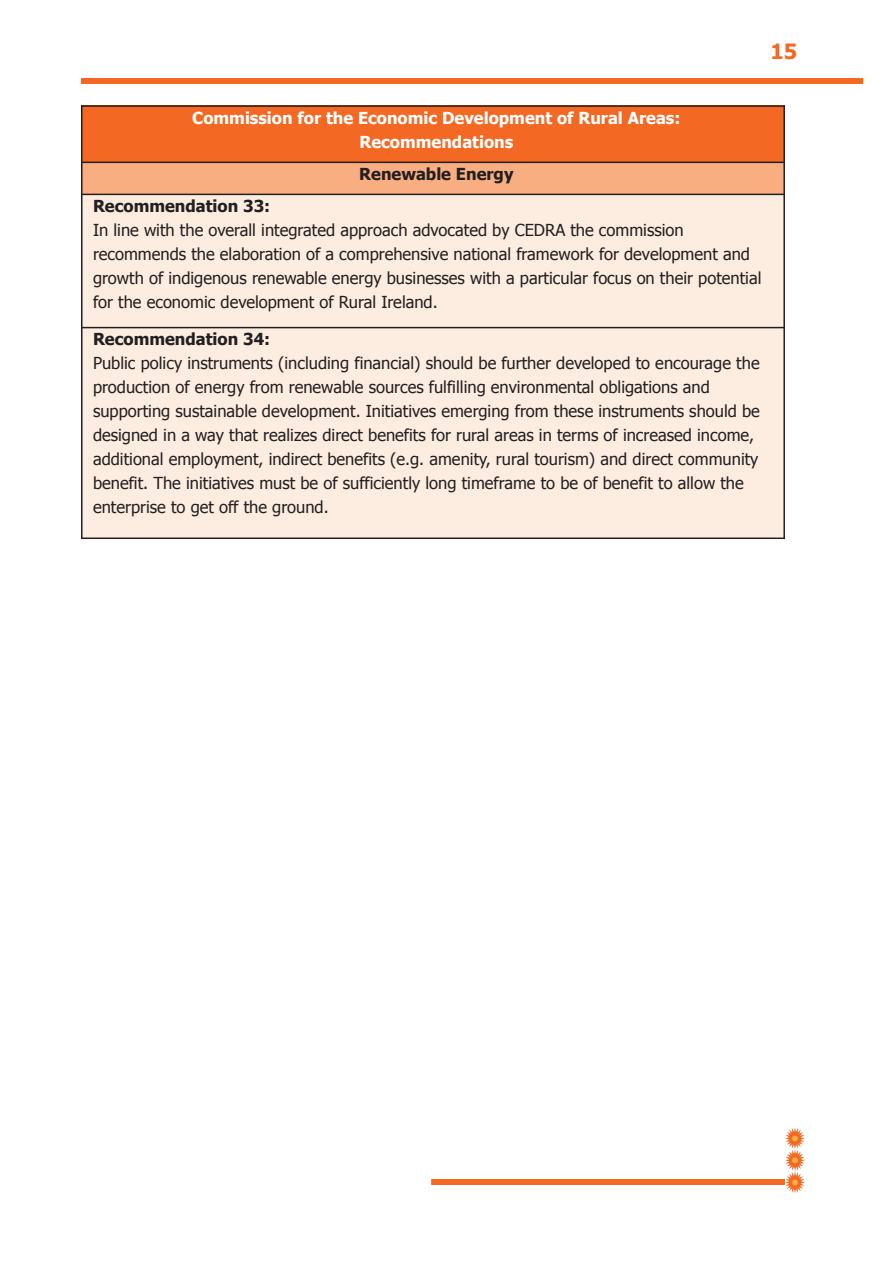
<style>
.page{position:relative;width:893px;height:1263px;background:#fff}
.page>*{position:absolute;margin:0;border:0;box-sizing:border-box;transform-origin:0 0}
.t1{font:700 21px "Tahoma";color:#f36822}
.t2{font:16.5px/24px "Tahoma";color:#231f20}
.t3{font:700 16.5px/24px "Tahoma";color:#fff;text-align:center}
.t4{font:700 16.5px "Tahoma";color:#231f20}
</style>
<div class="page">
<div style="left:81px;top:78px;width:782px;height:6px;background:#f36822"></div>
<div style="left:431px;top:1179px;width:354px;height:6px;background:#f36822"></div>
<svg style="left:785px;top:1127px;width:20px;height:66px"></svg>
<div style="left:81px;top:105px;width:703px;height:57px;background:#f36822"></div>
<div style="left:81px;top:162px;width:703px;height:32px;background:#f9ae81"></div>
<div style="left:81px;top:194px;width:703px;height:134px;background:#fdede0"></div>
<div style="left:81px;top:328px;width:703px;height:211px;background:#fdede0"></div>
<hr style="left:81px;top:105px;width:1px;height:434px;background:#231f20">
<hr style="left:783px;top:105px;width:2px;height:434px;background:#231f20">
<hr style="left:81px;top:105px;width:704px;height:2px;background:#231f20">
<hr style="left:81px;top:162px;width:704px;height:1px;background:#231f20">
<hr style="left:81px;top:194px;width:704px;height:1px;background:#231f20">
<hr style="left:81px;top:327px;width:704px;height:1px;background:#231f20">
<hr style="left:81px;top:537px;width:704px;height:2px;background:#231f20">
<p class="t1" style="left:770px;top:38px;width:28px">15</p>
<p class="t3" style="left:192px;top:105px;width:490px">Commission for the Economic Development of Rural Areas:<br>Recommendations</p>
<p class="t4" style="left:359px;top:164px;width:156px">Renewable Energy</p>
<p class="t4" style="left:93px;top:196px;width:179px">Recommendation 33:</p>
<p class="t2" style="left:93px;top:218px;width:670px">In line with the overall integrated approach advocated by CEDRA the commission recommends the elaboration of a comprehensive national framework for development and growth of indigenous renewable energy businesses with a particular focus on their potential for the economic development of Rural Ireland.</p>
<p class="t4" style="left:93px;top:329px;width:179px">Recommendation 34:</p>
<p class="t2" style="left:93px;top:351px;width:668px">Public policy instruments (including financial) should be further developed to encourage the production of energy from renewable sources fulfilling environmental obligations and supporting sustainable development. Initiatives emerging from these instruments should be designed in a way that realizes direct benefits for rural areas in terms of increased income, additional employment, indirect benefits (e.g. amenity, rural tourism) and direct community benefit. The initiatives must be of sufficiently long timeframe to be of benefit to allow the enterprise to get off the ground.</p>
</div>
